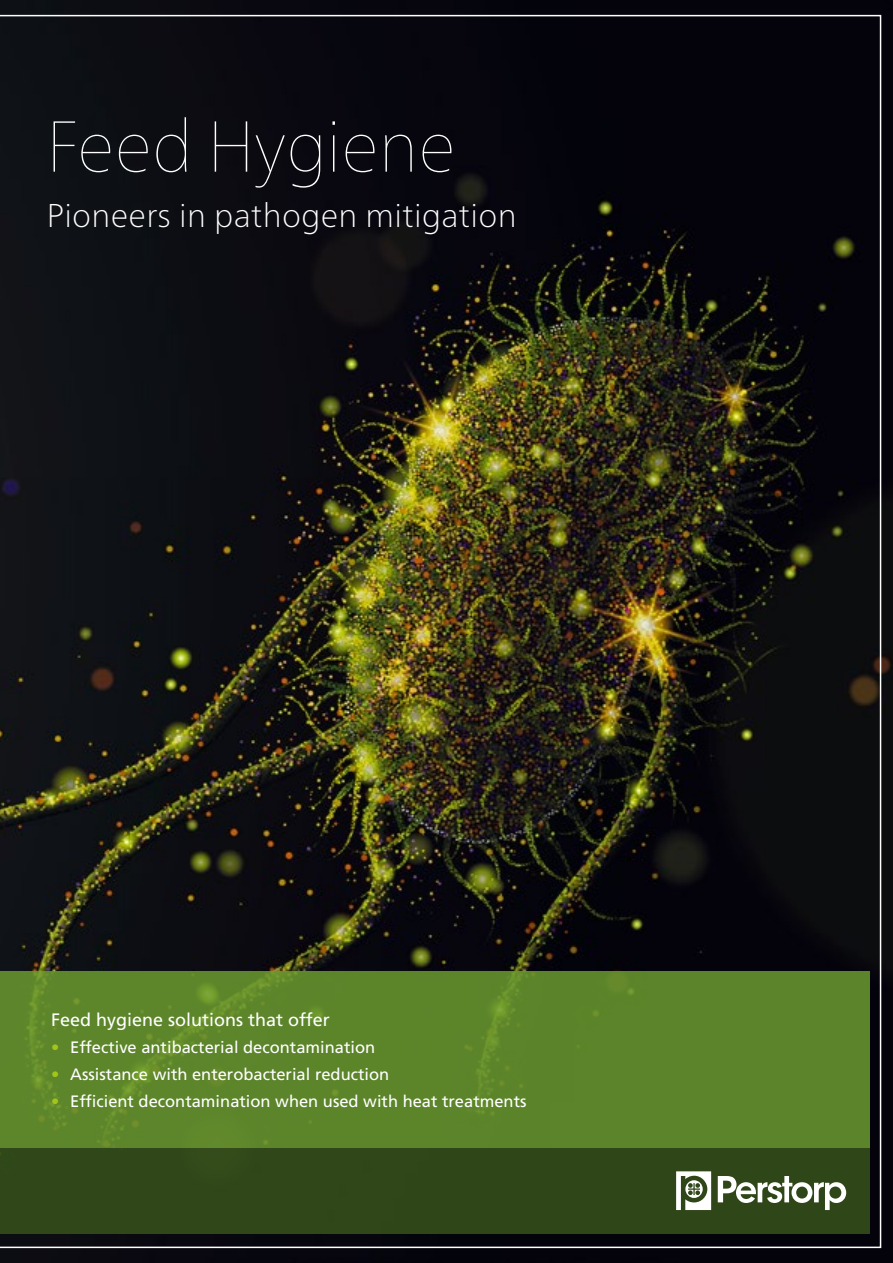
<style>
.page{position:relative;width:893px;height:1263px;background:#fff}
.page>*{position:absolute;margin:0;border:0;box-sizing:border-box;transform-origin:0 0}
.t1{font:200 72px "Frutiger Neue LT Pro";color:#fff}
.t2{font:100 33px "Frutiger Neue LT Pro";letter-spacing:.01em;color:#fff}
.t3{font:18px "Frutiger LT Std";color:#fff}
.t4{font:16.5px "Frutiger LT Std";color:#fff}
.s1{color:#a2c617}
</style>
<div class="page">
<img style="left:0;top:0;width:893px;height:1263px">
<img style="left:0;top:15px;width:881px;height:1233px">
<div style="left:0;top:972px;width:870px;height:176px;background:#5c852a"></div>
<div style="left:0;top:1148px;width:870px;height:85px;background:#2f4719"></div>
<svg style="left:676px;top:1171px;width:170px;height:39px"></svg>
<h1 class="t1" style="left:47px;top:103px;width:410px">Feed Hygiene</h1>
<h2 class="t2" style="left:47px;top:196px;width:472px">Pioneers in pathogen mitigation</h2>
<p class="t3" style="left:51px;top:1009px;width:280px">Feed hygiene solutions that offer</p>
<p class="t4" style="left:51px;top:1038px;width:326px"><span class="s1">•</span> Effective antibacterial decontamination</p>
<p class="t4" style="left:51px;top:1065px;width:340px"><span class="s1">•</span> Assistance with enterobacterial reduction</p>
<p class="t4" style="left:51px;top:1092px;width:477px"><span class="s1">•</span> Efficient decontamination when used with heat treatments</p>
</div>
